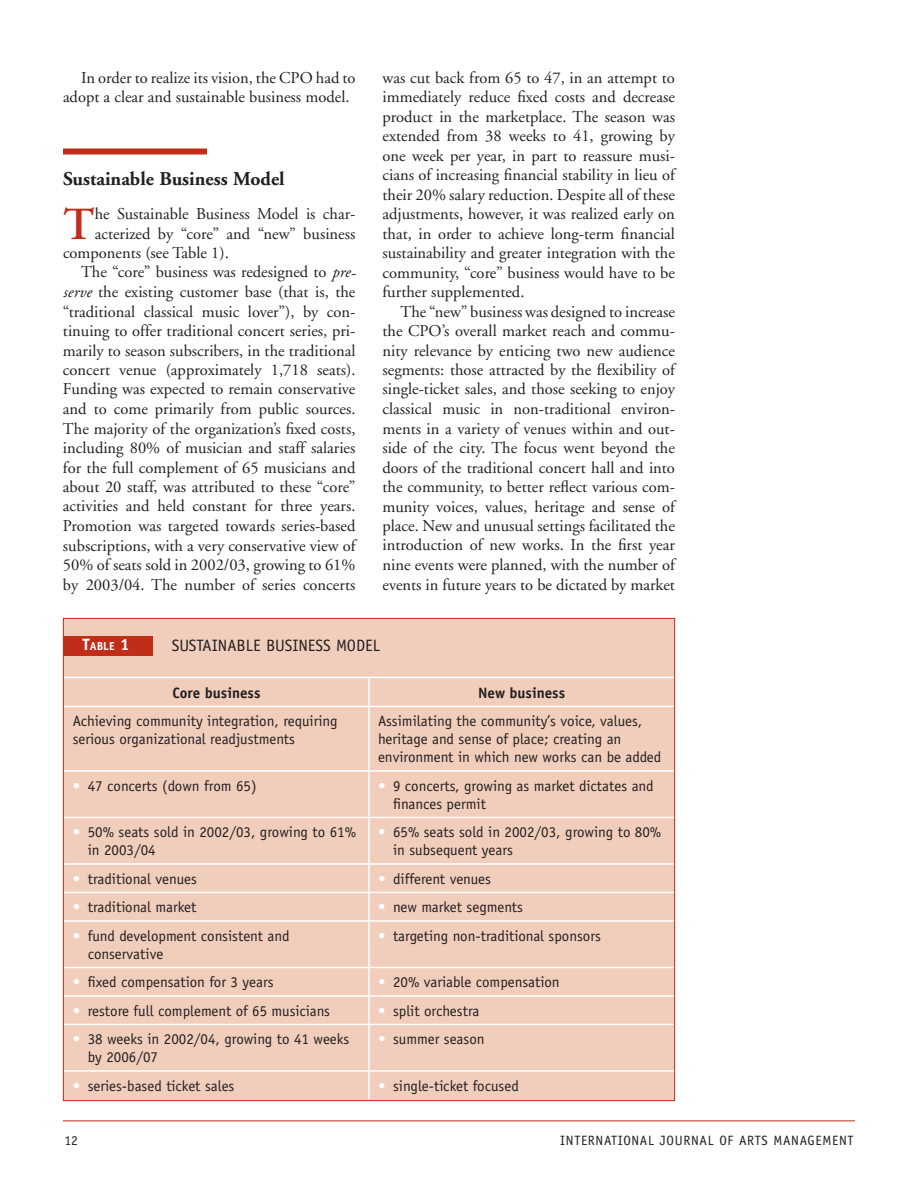
<style>
.page{position:relative;width:918px;height:1188px;background:#fff}
.page>*{position:absolute;margin:0;border:0;box-sizing:border-box;transform-origin:0 0}
.t1{font:600 45.9px "Adobe Garamond";color:#c02d19}
.t2{font:700 19.5px "Adobe Garamond";color:#231f20}
.t3{font:16.5px/19.5px "Adobe Garamond";color:#231f20;text-align:justify}
.t4{font:16.5px "Officina Sans";color:#231f20}
.t5{font:15px/18px "Officina Sans";color:#231f20}
.t6{font:700 15px "Officina Sans";color:#231f20}
.t7{font:13.5px "Officina Sans";letter-spacing:.05em;color:#231f20}
.t8{font:700 11.55px "Officina Sans";color:#fff}
.s1{font-style:italic}
.s2{font-size:16.5px}
.s3{color:#fff}
</style>
<div class="page">
<hr style="left:63px;top:1120px;width:792px;height:1px;background:#c02d19">
<div style="left:63px;top:148px;width:144px;height:6px;background:#c02d19"></div>
<div style="left:63px;top:618px;width:612px;height:483px;background:#f1cdbc"></div>
<hr style="left:64px;top:677px;width:305px;height:1px;background:#fff">
<hr style="left:369px;top:677px;width:305px;height:1px;background:#fff">
<hr style="left:368px;top:678px;width:2px;height:28px;background:#fff">
<hr style="left:64px;top:706px;width:305px;height:1px;background:#fff">
<hr style="left:369px;top:706px;width:305px;height:1px;background:#fff">
<hr style="left:368px;top:707px;width:2px;height:63px;background:#fff">
<hr style="left:64px;top:770px;width:305px;height:2px;background:#fff">
<hr style="left:369px;top:770px;width:305px;height:2px;background:#fff">
<hr style="left:368px;top:772px;width:2px;height:45px;background:#fff">
<hr style="left:64px;top:817px;width:305px;height:1px;background:#fff">
<hr style="left:369px;top:817px;width:305px;height:1px;background:#fff">
<hr style="left:368px;top:818px;width:2px;height:45px;background:#fff">
<hr style="left:64px;top:863px;width:305px;height:2px;background:#fff">
<hr style="left:369px;top:863px;width:305px;height:2px;background:#fff">
<hr style="left:368px;top:865px;width:2px;height:27px;background:#fff">
<hr style="left:64px;top:892px;width:305px;height:1px;background:#fff">
<hr style="left:369px;top:892px;width:305px;height:1px;background:#fff">
<hr style="left:368px;top:893px;width:2px;height:27px;background:#fff">
<hr style="left:64px;top:920px;width:305px;height:2px;background:#fff">
<hr style="left:369px;top:920px;width:305px;height:2px;background:#fff">
<hr style="left:368px;top:922px;width:2px;height:45px;background:#fff">
<hr style="left:64px;top:967px;width:305px;height:1px;background:#fff">
<hr style="left:369px;top:967px;width:305px;height:1px;background:#fff">
<hr style="left:368px;top:968px;width:2px;height:27px;background:#fff">
<hr style="left:64px;top:995px;width:305px;height:2px;background:#fff">
<hr style="left:369px;top:995px;width:305px;height:2px;background:#fff">
<hr style="left:368px;top:997px;width:2px;height:27px;background:#fff">
<hr style="left:64px;top:1024px;width:305px;height:1px;background:#fff">
<hr style="left:369px;top:1024px;width:305px;height:1px;background:#fff">
<hr style="left:368px;top:1025px;width:2px;height:45px;background:#fff">
<hr style="left:64px;top:1070px;width:305px;height:2px;background:#fff">
<hr style="left:369px;top:1070px;width:305px;height:2px;background:#fff">
<hr style="left:368px;top:1072px;width:2px;height:27px;background:#fff">
<div style="left:63px;top:636px;width:90px;height:20px;background:#c02d19"></div>
<p class="t3" style="left:63px;top:68px;width:294px;text-indent:18px">In order to realize its vision, the CPO had to adopt a clear and sustainable business model.</p>
<p class="t2" style="left:63px;top:168px;width:223px">Sustainable Business Model</p>
<h1 class="t1" style="left:63px;top:199px;width:33px">T</h1>
<p class="t3" style="left:95px;top:204px;width:262px">he Sustainable Business Model is char-</p>
<p class="t3" style="left:95px;top:224px;width:262px">acterized by “core” and “new” business</p>
<p class="t3" style="left:63px;top:243px;width:167px">components (see Table 1).</p>
<p class="t3" style="left:81px;top:263px;width:277px">The “core” business was redesigned to <span class="s1">pre-</span></p>
<p class="t3" style="left:63px;top:282px;width:294px"><span class="s1">serve</span> the existing customer base (that is, the</p>
<p class="t3" style="left:63px;top:302px;width:294px">“traditional classical music lover”), by con-</p>
<p class="t3" style="left:63px;top:321px;width:294px">tinuing to offer traditional concert series, pri-</p>
<p class="t3" style="left:63px;top:341px;width:294px">marily to season subscribers, in the traditional</p>
<p class="t3" style="left:63px;top:360px;width:294px">concert venue (approximately 1,718 seats).</p>
<p class="t3" style="left:63px;top:380px;width:294px">Funding was expected to remain conservative</p>
<p class="t3" style="left:63px;top:399px;width:294px">and to come primarily from public sources.</p>
<p class="t3" style="left:63px;top:419px;width:294px">The majority of the organization’s fixed costs,</p>
<p class="t3" style="left:63px;top:438px;width:294px">including 80% of musician and staff salaries</p>
<p class="t3" style="left:63px;top:458px;width:294px">for the full complement of 65 musicians and</p>
<p class="t3" style="left:63px;top:477px;width:294px">about 20 staff, was attributed to these “core”</p>
<p class="t3" style="left:63px;top:497px;width:294px">activities and held constant for three years.</p>
<p class="t3" style="left:63px;top:516px;width:294px">Promotion was targeted towards series-based</p>
<p class="t3" style="left:63px;top:536px;width:294px">subscriptions, with a very conservative view of</p>
<p class="t3" style="left:63px;top:555px;width:294px">50% of seats sold in 2002/03, growing to 61%</p>
<p class="t3" style="left:63px;top:575px;width:294px">by 2003/04. The number of series concerts</p>
<p class="t3" style="left:382px;top:68px;width:294px">was cut back from 65 to 47, in an attempt to immediately reduce fixed costs and decrease product in the marketplace. The season was extended from 38 weeks to 41, growing by one week per year, in part to reassure musi&shy;cians of increasing financial stability in lieu of their 20% salary reduction. Despite all of these adjustments, however, it was realized early on that, in order to achieve long-term financial sustainability and greater integration with the community, “core” business would have to be further supplemented.</p>
<p class="t3" style="left:382px;top:302px;width:294px;text-indent:18px">The “new” business was designed to increase the CPO’s overall market reach and commu&shy;nity relevance by enticing two new audience segments: those attracted by the flexibility of single-ticket sales, and those seeking to enjoy classical music in non-traditional environ&shy;ments in a variety of venues within and out&shy;side of the city. The focus went beyond the doors of the traditional concert hall and into the community, to better reflect various com&shy;munity voices, values, heritage and sense of place. New and unusual settings facilitated the introduction of new works. In the first year nine events were planned, with the number of events in future years to be dictated by market</p>
<p class="t8" style="left:82px;top:639px;width:48px"><span class="s2">T</span>ABLE <span class="s2">1</span></p>
<p class="t4" style="left:172px;top:636px;width:210px">SUSTAINABLE BUSINESS MODEL</p>
<p class="t6" style="left:172px;top:683px;width:90px">Core business</p>
<p class="t6" style="left:478px;top:683px;width:88px">New business</p>
<p class="t5" style="left:73px;top:712px;width:266px">Achieving community integration, requiring serious organizational readjustments</p>
<p class="t5" style="left:378px;top:712px;width:285px">Assimilating the community’s voice, values, heritage and sense of place; creating an environment in which new works can be added</p>
<p class="t5" style="left:73px;top:777px;width:185px"><span class="s3">•</span> 47 concerts (down from 65)</p>
<p class="t5" style="left:393px;top:777px;width:262px;text-indent:-15px"><span class="s3">•</span> 9 concerts, growing as market dictates and finances permit</p>
<p class="t5" style="left:88px;top:823px;width:270px;text-indent:-15px"><span class="s3">•</span> 50% seats sold in 2002/03, growing to 61% in 2003/04</p>
<p class="t5" style="left:393px;top:823px;width:270px;text-indent:-15px"><span class="s3">•</span> 65% seats sold in 2002/03, growing to 80% in subsequent years</p>
<p class="t5" style="left:73px;top:870px;width:126px"><span class="s3">•</span> traditional venues</p>
<p class="t5" style="left:378px;top:870px;width:115px"><span class="s3">•</span> different venues</p>
<p class="t5" style="left:73px;top:898px;width:125px"><span class="s3">•</span> traditional market</p>
<p class="t5" style="left:378px;top:898px;width:147px"><span class="s3">•</span> new market segments</p>
<p class="t5" style="left:88px;top:927px;width:203px;text-indent:-15px"><span class="s3">•</span> fund development consistent and conservative</p>
<p class="t5" style="left:378px;top:927px;width:224px"><span class="s3">•</span> targeting non-traditional sponsors</p>
<p class="t5" style="left:73px;top:973px;width:202px"><span class="s3">•</span> fixed compensation for 3 years</p>
<p class="t5" style="left:378px;top:973px;width:183px"><span class="s3">•</span> 20% variable compensation</p>
<p class="t5" style="left:73px;top:1002px;width:259px"><span class="s3">•</span> restore full complement of 65 musicians</p>
<p class="t5" style="left:378px;top:1002px;width:103px"><span class="s3">•</span> split orchestra</p>
<p class="t5" style="left:88px;top:1030px;width:263px;text-indent:-15px"><span class="s3">•</span> 38 weeks in 2002/04, growing to 41 weeks by 2006/07</p>
<p class="t5" style="left:378px;top:1030px;width:108px"><span class="s3">•</span> summer season</p>
<p class="t5" style="left:73px;top:1077px;width:163px"><span class="s3">•</span> series-based ticket sales</p>
<p class="t5" style="left:378px;top:1077px;width:142px"><span class="s3">•</span> single-ticket focused</p>
<p class="t7" style="left:64px;top:1132px;width:15px">12</p>
<p class="t7" style="left:560px;top:1132px;width:295px">INTERNATIONAL JOURNAL OF ARTS MANAGEMENT</p>
</div>
